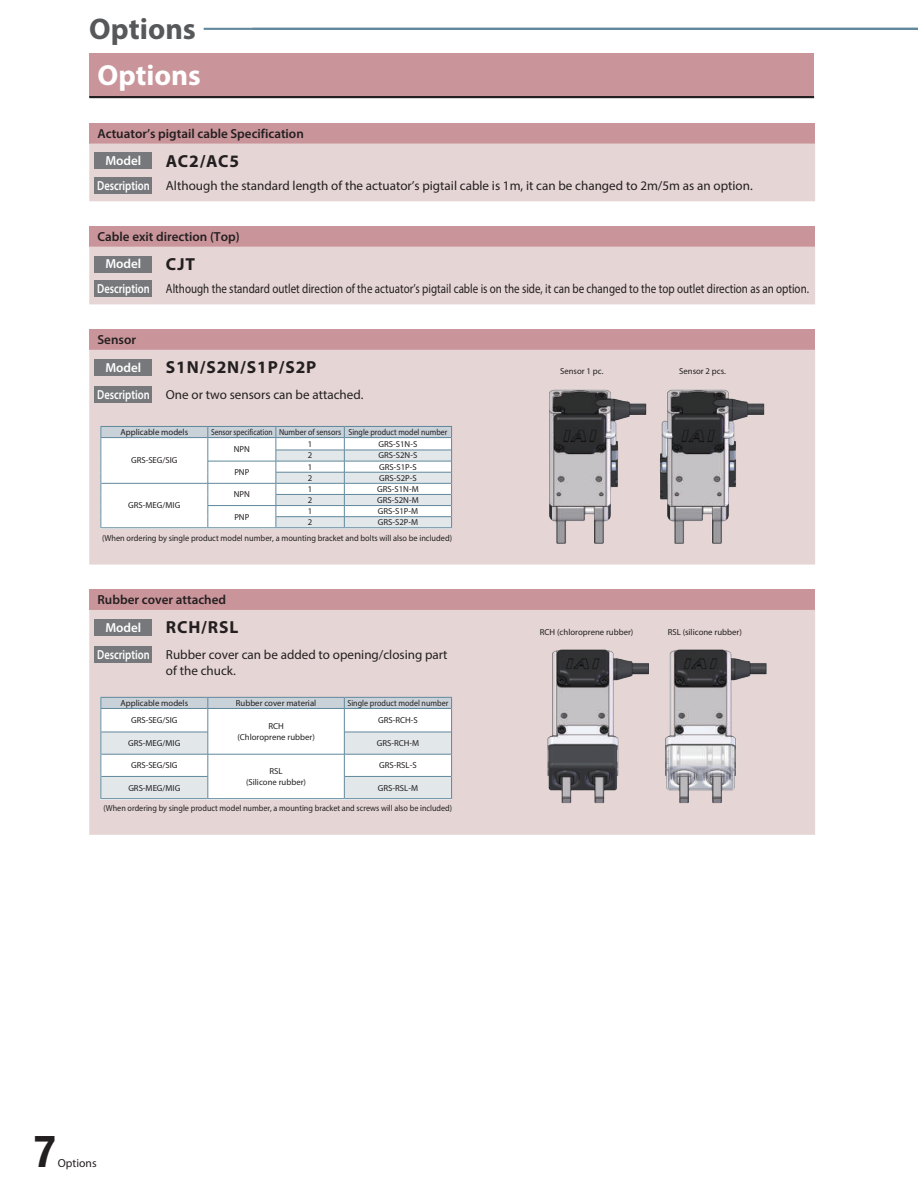
<style>
.page{position:relative;width:918px;height:1188px;background:#fff}
.page>*{position:absolute;margin:0;border:0;box-sizing:border-box;transform-origin:0 0}
.t1{font:700 condensed 44.7px "Helvetica Neue LT Std";color:#231f20}
.t2{font:700 30px "Myriad Pro";color:#57585a}
.t3{font:700 29.1px "Myriad Pro";color:#fff}
.t4{font:700 17.4px "Myriad Pro";letter-spacing:.05em;color:#231f20}
.t5{font:13.05px/15.8px "Myriad Pro";color:#231f20}
.t6{font:13.05px "Myriad Pro";color:#231f20;scale:.84 1}
.t7{font:600 13.05px "Myriad Pro";color:#231f20}
.t8{font:600 13.05px "Myriad Pro";color:#fff}
.t9{font:11.7px "Myriad Pro";color:#231f20}
.t10{font:8.7px/10.6px "Myriad Pro";color:#231f20;text-align:center}
.t11{font:8.7px "Myriad Pro";color:#231f20;scale:.93 1}
.t12{font:8.7px "Myriad Pro";color:#231f20;scale:.95 1}
.t13{font:8.7px "Myriad Pro";color:#231f20;scale:.85 1}
.t14{font:8.7px "Myriad Pro";color:#231f20;scale:.92 1}
.s1{font-weight:600;color:#fff}
</style>
<div class="page">
<div style="left:89px;top:53px;width:725px;height:44px;background:#ca959a"></div>
<hr style="left:89px;top:96px;width:725px;height:2px;background:#231f20">
<div style="left:89px;top:123px;width:726px;height:21px;background:#ca959a"></div>
<div style="left:89px;top:144px;width:726px;height:57px;background:#e5d5d5"></div>
<div style="left:95px;top:153px;width:57px;height:16px;background:#76787b"></div>
<div style="left:95px;top:177px;width:57px;height:17px;background:#76787b"></div>
<div style="left:89px;top:226px;width:726px;height:21px;background:#ca959a"></div>
<div style="left:89px;top:247px;width:726px;height:57px;background:#e5d5d5"></div>
<div style="left:95px;top:256px;width:57px;height:16px;background:#76787b"></div>
<div style="left:95px;top:280px;width:57px;height:17px;background:#76787b"></div>
<div style="left:89px;top:329px;width:726px;height:21px;background:#ca959a"></div>
<div style="left:89px;top:350px;width:726px;height:215px;background:#e5d5d5"></div>
<div style="left:95px;top:359px;width:57px;height:17px;background:#76787b"></div>
<div style="left:95px;top:386px;width:57px;height:17px;background:#76787b"></div>
<img style="left:541px;top:386px;width:226px;height:159px">
<div style="left:89px;top:589px;width:726px;height:21px;background:#ca959a"></div>
<div style="left:89px;top:610px;width:726px;height:225px;background:#e5d5d5"></div>
<div style="left:95px;top:619px;width:57px;height:17px;background:#76787b"></div>
<div style="left:95px;top:647px;width:57px;height:16px;background:#76787b"></div>
<img style="left:541px;top:647px;width:226px;height:158px">
<svg style="left:100px;top:426px;width:352px;height:102px"></svg>
<svg style="left:100px;top:697px;width:352px;height:102px"></svg>
<hr style="left:204px;top:28px;width:714px;height:2px;background:#61889c">
<h2 class="t2" style="left:89px;top:9px;width:108px">Options</h2>
<h3 class="t3" style="left:97px;top:56px;width:105px">Options</h3>
<h3 class="t7" style="left:97px;top:125px;width:208px">Actuator’s pigtail cable Specification</h3>
<h3 class="t8" style="left:105px;top:153px;width:37px">Model</h3>
<h3 class="t4" style="left:166px;top:150px;width:75px">AC2/AC5</h3>
<h3 class="t5" style="left:97px;top:177px;width:657px"><span class="s1">Description</span> Although the standard length of the actuator’s pigtail cable is 1m, it can be changed to 2m/5m as an option.</h3>
<h3 class="t7" style="left:97px;top:228px;width:144px">Cable exit direction (Top)</h3>
<h3 class="t8" style="left:105px;top:256px;width:37px">Model</h3>
<h3 class="t4" style="left:166px;top:253px;width:31px">CJT</h3>
<h3 class="t6" style="left:97px;top:281px;width:849px"><span class="s1">Description</span> Although the standard outlet direction of the actuator’s pigtail cable is on the side, it can be changed to the top outlet direction as an option.</h3>
<h3 class="t7" style="left:97px;top:331px;width:40px">Sensor</h3>
<h3 class="t8" style="left:105px;top:359px;width:37px">Model</h3>
<h3 class="t4" style="left:166px;top:356px;width:152px">S1N/S2N/S1P/S2P</h3>
<h3 class="t5" style="left:97px;top:386px;width:268px"><span class="s1">Description</span> One or two sensors can be attached.</h3>
<p class="t10" style="left:560px;top:366px;width:45px">Sensor 1 pc.</p>
<p class="t10" style="left:679px;top:366px;width:48px">Sensor 2 pcs.</p>
<p class="t10" style="left:121px;top:427px;width:69px">Applicable models</p>
<p class="t13" style="left:211px;top:427px;width:280px">Sensor specification Number of sensors Single product model number</p>
<p class="t10" style="left:131px;top:455px;width:48px">GRS-SEG/SIG</p>
<p class="t10" style="left:308px;top:438px;width:6px">1</p>
<p class="t10" style="left:379px;top:438px;width:40px">GRS-S1N-S</p>
<p class="t10" style="left:308px;top:450px;width:6px">2</p>
<p class="t10" style="left:379px;top:450px;width:40px">GRS-S2N-S</p>
<p class="t10" style="left:234px;top:444px;width:18px">NPN</p>
<p class="t10" style="left:308px;top:461px;width:6px">1</p>
<p class="t10" style="left:379px;top:461px;width:39px">GRS-S1P-S</p>
<p class="t10" style="left:308px;top:472px;width:6px">2</p>
<p class="t10" style="left:379px;top:472px;width:39px">GRS-S2P-S</p>
<p class="t10" style="left:234px;top:467px;width:17px">PNP</p>
<p class="t10" style="left:128px;top:500px;width:54px">GRS-MEG/MIG</p>
<p class="t10" style="left:234px;top:489px;width:18px">NPN</p>
<p class="t10" style="left:234px;top:511px;width:17px">PNP</p>
<p class="t10" style="left:308px;top:483px;width:6px">1</p>
<p class="t10" style="left:377px;top:483px;width:43px">GRS-S1N-M</p>
<p class="t10" style="left:308px;top:495px;width:6px">2</p>
<p class="t10" style="left:377px;top:495px;width:43px">GRS-S2N-M</p>
<p class="t10" style="left:308px;top:506px;width:6px">1</p>
<p class="t10" style="left:378px;top:506px;width:42px">GRS-S1P-M</p>
<p class="t10" style="left:308px;top:517px;width:6px">2</p>
<p class="t10" style="left:378px;top:517px;width:42px">GRS-S2P-M</p>
<p class="t12" style="left:102px;top:532px;width:370px">(When ordering by single product model number, a mounting bracket and bolts will also be included)</p>
<h3 class="t7" style="left:97px;top:591px;width:130px">Rubber cover attached</h3>
<h3 class="t8" style="left:105px;top:619px;width:37px">Model</h3>
<h3 class="t4" style="left:166px;top:616px;width:74px">RCH/RSL</h3>
<h3 class="t5" style="left:166px;top:647px;width:283px;text-indent:-69px"><span class="s1">Description</span> Rubber cover can be added to opening/closing part of the chuck.</h3>
<p class="t10" style="left:121px;top:697px;width:69px">Applicable models</p>
<p class="t10" style="left:236px;top:697px;width:82px">Rubber cover material</p>
<p class="t14" style="left:347px;top:698px;width:111px">Single product model number</p>
<p class="t10" style="left:131px;top:715px;width:48px">GRS-SEG/SIG</p>
<p class="t10" style="left:237px;top:721px;width:79px">RCH<br>(Chloroprene rubber)</p>
<p class="t10" style="left:378px;top:715px;width:41px">GRS-RCH-S</p>
<p class="t10" style="left:128px;top:738px;width:54px">GRS-MEG/MIG</p>
<p class="t10" style="left:377px;top:738px;width:44px">GRS-RCH-M</p>
<p class="t10" style="left:131px;top:760px;width:48px">GRS-SEG/SIG</p>
<p class="t10" style="left:246px;top:766px;width:62px">RSL<br>(Silicone rubber)</p>
<p class="t10" style="left:379px;top:760px;width:39px">GRS-RSL-S</p>
<p class="t10" style="left:128px;top:782px;width:54px">GRS-MEG/MIG</p>
<p class="t10" style="left:378px;top:782px;width:42px">GRS-RSL-M</p>
<p class="t11" style="left:104px;top:803px;width:376px">(When ordering by single product model number, a mounting bracket and screws will also be included)</p>
<p class="t10" style="left:540px;top:627px;width:95px">RCH (chloroprene rubber)</p>
<p class="t10" style="left:668px;top:627px;width:76px">RSL (silicone rubber)</p>
<h1 class="t1" style="left:34px;top:1124px;width:23px">7</h1>
<h3 class="t9" style="left:58px;top:1156px;width:40px">Options</h3>
</div>
